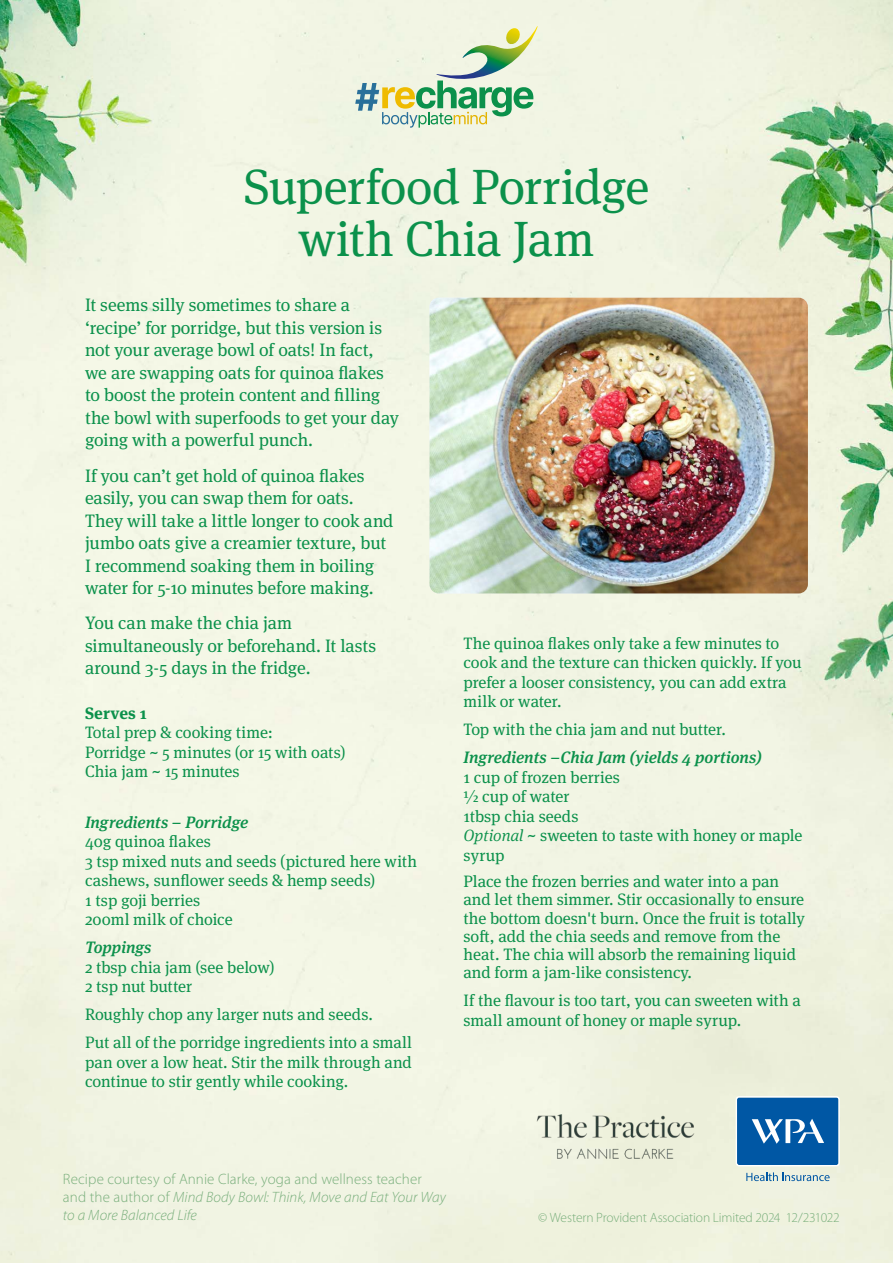
<style>
.page{position:relative;width:893px;height:1263px;background:#fff}
.page>*{position:absolute;margin:0;border:0;box-sizing:border-box;transform-origin:0 0}
.t1{font:49.5px/52.5px "Meta Serif Pro";letter-spacing:-.01em;color:#0b914b;text-align:center}
.t2{font:18px/22.5px "Meta Serif Pro";letter-spacing:-.005em;color:#0b914b}
.t3{font:16.5px/19.5px "Meta Serif Pro";color:#0b914b}
.t4{font:italic 500 16.5px "Meta Serif Pro";color:#0b914b}
.t5{font:700 16.5px "Meta Serif Pro";letter-spacing:.005em;color:#0b914b}
.t6{font:300 15px/18px "Myriad Pro";letter-spacing:.005em;color:#78ae7b}
.t7{font:300 13.5px "Myriad Pro";letter-spacing:-.01em;color:#78ae7b}
.s1{font-weight:300;font-style:italic}
.s2{font-style:italic}
</style>
<div class="page">
<img style="left:0;top:0;width:893px;height:1263px">
<svg style="left:736px;top:1096px;width:104px;height:70px;background:#2670b1"></svg>
<svg style="left:746px;top:1172px;width:84px;height:9px"></svg>
<svg style="left:355px;top:26px;width:183px;height:102px;background:#cbdec1"></svg>
<img style="left:536px;top:1114px;width:160px;height:46px">
<img style="left:429px;top:298px;width:379px;height:295px">
<h1 class="t1" style="left:243px;top:158px;width:407px">Superfood Porridge with Chia Jam</h1>
<p class="t2" style="left:85px;top:293px;width:315px">It seems silly sometimes to share a ‘recipe’ for porridge, but this version is not your average bowl of oats! In fact, we are swapping oats for quinoa flakes to boost the protein content and filling the bowl with superfoods to get your day going with a powerful punch.</p>
<p class="t2" style="left:85px;top:463px;width:310px">If you can’t get hold of quinoa flakes easily, you can swap them for oats.<br>They will take a little longer to cook and jumbo oats give a creamier texture, but I recommend soaking them in boiling water for 5-10 minutes before making.</p>
<p class="t2" style="left:85px;top:611px;width:293px">You can make the chia jam simultaneously or beforehand. It lasts around 3-5 days in the fridge.</p>
<p class="t5" style="left:85px;top:700px;width:63px">Serves 1</p>
<p class="t3" style="left:85px;top:722px;width:262px">Total prep &amp; cooking time:<br>Porridge ~ 5 minutes (or 15 with oats)<br>Chia jam ~ 15 minutes</p>
<p class="t4" style="left:85px;top:809px;width:165px">Ingredients – Porridge</p>
<p class="t3" style="left:85px;top:831px;width:333px">40g quinoa flakes<br>3 tsp mixed nuts and seeds (pictured here with cashews, sunflower seeds &amp; hemp seeds)<br>1 tsp goji berries<br>200ml milk of choice</p>
<p class="t4" style="left:85px;top:935px;width:68px">Toppings</p>
<p class="t3" style="left:85px;top:956px;width:191px">2 tbsp chia jam (see below)<br>2 tsp nut butter</p>
<p class="t3" style="left:85px;top:1000px;width:329px;line-height:28px">Roughly chop any larger nuts and seeds.<br>Put all of the porridge ingredients into a small</p>
<p class="t3" style="left:85px;top:1051px;width:328px">pan over a low heat. Stir the milk through and continue to stir gently while cooking.</p>
<p class="t3" style="left:463px;top:632px;width:340px">The quinoa flakes only take a few minutes to cook and the texture can thicken quickly. If you prefer a looser consistency, you can add extra milk or water.</p>
<p class="t3" style="left:463px;top:719px;width:264px">Top with the chia jam and nut butter.</p>
<p class="t4" style="left:463px;top:745px;width:300px">Ingredients –Chia Jam (yields 4 portions)</p>
<p class="t3" style="left:463px;top:766px;width:340px">1 cup of frozen berries<br>½ cup of water<br>1tbsp chia seeds<br><span class="s1">Optional</span> ~ sweeten to taste with honey or maple syrup</p>
<p class="t3" style="left:463px;top:872px;width:343px;line-height:18.1px">Place the frozen berries and water into a pan and let them simmer. Stir occasionally to ensure the bottom doesn't burn. Once the fruit is totally soft, add the chia seeds and remove from the heat. The chia will absorb the remaining liquid and form a jam-like consistency.</p>
<p class="t3" style="left:463px;top:990px;width:339px">If the flavour is too tart, you can sweeten with a small amount of honey or maple syrup.</p>
<p class="t6" style="left:63px;top:1170px;width:385px">Recipe courtesy of Annie Clarke, yoga and wellness teacher and the author of <span class="s2">Mind Body Bowl: Think, Move and Eat Your Way to a More Balanced Life</span></p>
<p class="t7" style="left:538px;top:1209px;width:303px">© Western Provident Association Limited 2024 12/231022</p>
</div>
